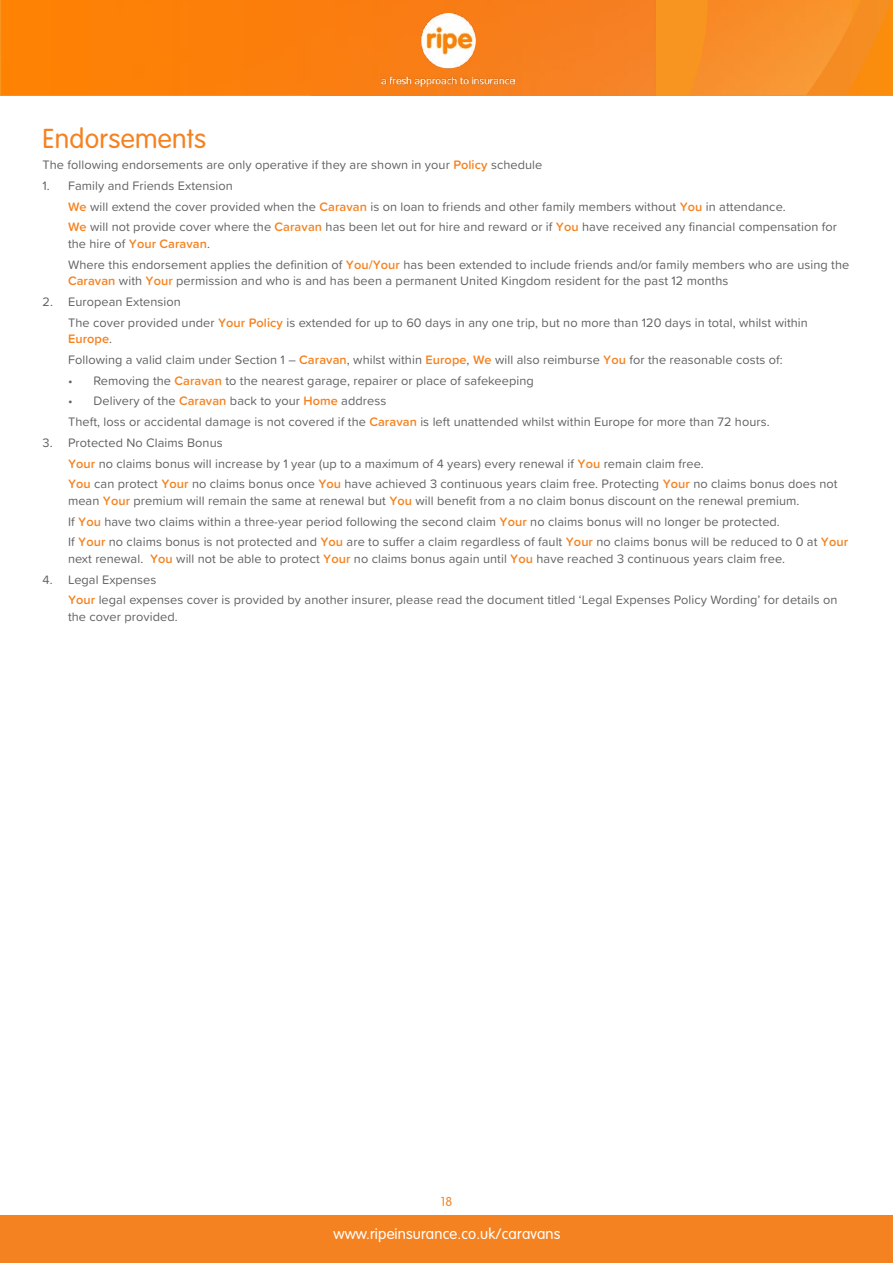
<style>
.page{position:relative;width:893px;height:1263px;background:#fff}
.page>*{position:absolute;margin:0;border:0;box-sizing:border-box;transform-origin:0 0}
.CVN_Body{font:300 27px "VAG Rounded Std";letter-spacing:.01em;color:#f58220}
.t1{font:300 15px "VAG Rounded Std";letter-spacing:.01em;color:#fff}
.CVN_Body-2{font:12.75px/16.5px "Proxima Soft";letter-spacing:.005em;color:#626164}
.t2{font:300 12.75px "VAG Rounded Std";color:#f58220}
.s1{font-weight:600;color:#f58220}
</style>
<div class="page">
<div style="left:0;top:1215px;width:893px;height:48px;background:#f58220"></div>
<svg style="left:0;top:0;width:893px;height:95px;background:#f98417"></svg>
<img style="left:382px;top:14px;width:133px;height:72px">
<p class="CVN_Body" style="left:43px;top:123px;width:165px">Endorsements</p>
<p class="CVN_Body-2" style="left:43px;top:156px;width:501px">The following endorsements are only operative if they are shown in your <span class="s1">Policy</span> schedule</p>
<p class="CVN_Body-2" style="left:43px;top:177px;width:192px">1. Family and Friends Extension</p>
<p class="CVN_Body-2" style="left:68px;top:197px;width:719px"><span class="s1">We</span> will extend the cover provided when the <span class="s1">Caravan</span> is on loan to friends and other family members without <span class="s1">You</span> in attendance.</p>
<p class="CVN_Body-2" style="left:68px;top:218px;width:770px"><span class="s1">We</span> will not provide cover where the <span class="s1">Caravan</span> has been let out for hire and reward or if <span class="s1">You</span> have received any financial compensation for the hire of <span class="s1">Your Caravan</span>.</p>
<p class="CVN_Body-2" style="left:68px;top:255px;width:783px">Where this endorsement applies the definition of <span class="s1">You/Your</span> has been extended to include friends and/or family members who are using the<br><span class="s1">Caravan</span> with <span class="s1">Your</span> permission and who is and has been a permanent United Kingdom resident for the past 12 months</p>
<p class="CVN_Body-2" style="left:43px;top:293px;width:140px">2. European Extension</p>
<p class="CVN_Body-2" style="left:68px;top:313px;width:741px">The cover provided under <span class="s1">Your Policy</span> is extended for up to 60 days in any one trip, but no more than 120 days in total, whilst within<br><span class="s1">Europe</span>.</p>
<p class="CVN_Body-2" style="left:68px;top:351px;width:716px">Following a valid claim under Section 1 – <span class="s1">Caravan</span>, whilst within <span class="s1">Europe</span>, <span class="s1">We</span> will also reimburse <span class="s1">You</span> for the reasonable costs of:</p>
<p class="CVN_Body-2" style="left:68px;top:371px;width:467px">• Removing the <span class="s1">Caravan</span> to the nearest garage, repairer or place of safekeeping</p>
<p class="CVN_Body-2" style="left:68px;top:392px;width:320px">• Delivery of the <span class="s1">Caravan</span> back to your <span class="s1">Home</span> address</p>
<p class="CVN_Body-2" style="left:68px;top:413px;width:703px">Theft, loss or accidental damage is not covered if the <span class="s1">Caravan</span> is left unattended whilst within Europe for more than 72 hours.</p>
<p class="CVN_Body-2" style="left:43px;top:434px;width:182px">3. Protected No Claims Bonus</p>
<p class="CVN_Body-2" style="left:68px;top:454px;width:637px"><span class="s1">Your</span> no claims bonus will increase by 1 year (up to a maximum of 4 years) every renewal if <span class="s1">You</span> remain claim free.</p>
<p class="CVN_Body-2" style="left:68px;top:475px;width:771px"><span class="s1">You</span> can protect <span class="s1">Your</span> no claims bonus once <span class="s1">You</span> have achieved 3 continuous years claim free. Protecting <span class="s1">Your</span> no claims bonus does not mean <span class="s1">Your</span> premium will remain the same at renewal but <span class="s1">You</span> will benefit from a no claim bonus discount on the renewal premium.</p>
<p class="CVN_Body-2" style="left:68px;top:512px;width:713px">If <span class="s1">You</span> have two claims within a three-year period following the second claim <span class="s1">Your</span> no claims bonus will no longer be protected.</p>
<p class="CVN_Body-2" style="left:68px;top:533px;width:782px">If <span class="s1">Your</span> no claims bonus is not protected and <span class="s1">You</span> are to suffer a claim regardless of fault <span class="s1">Your</span> no claims bonus will be reduced to 0 at <span class="s1">Your </span>next renewal. <span class="s1">You</span> will not be able to protect <span class="s1">Your</span> no claims bonus again until <span class="s1">You</span> have reached 3 continuous years claim free.</p>
<p class="CVN_Body-2" style="left:43px;top:570px;width:115px">4. Legal Expenses</p>
<p class="CVN_Body-2" style="left:68px;top:591px;width:771px"><span class="s1">Your</span> legal expenses cover is provided by another insurer, please read the document titled ‘Legal Expenses Policy Wording’ for details on the cover provided.</p>
<p class="t2" style="left:441px;top:1194px;width:13px">18</p>
<p class="t1" style="left:333px;top:1225px;width:228px">www.ripeinsurance.co.uk/caravans</p>
</div>
